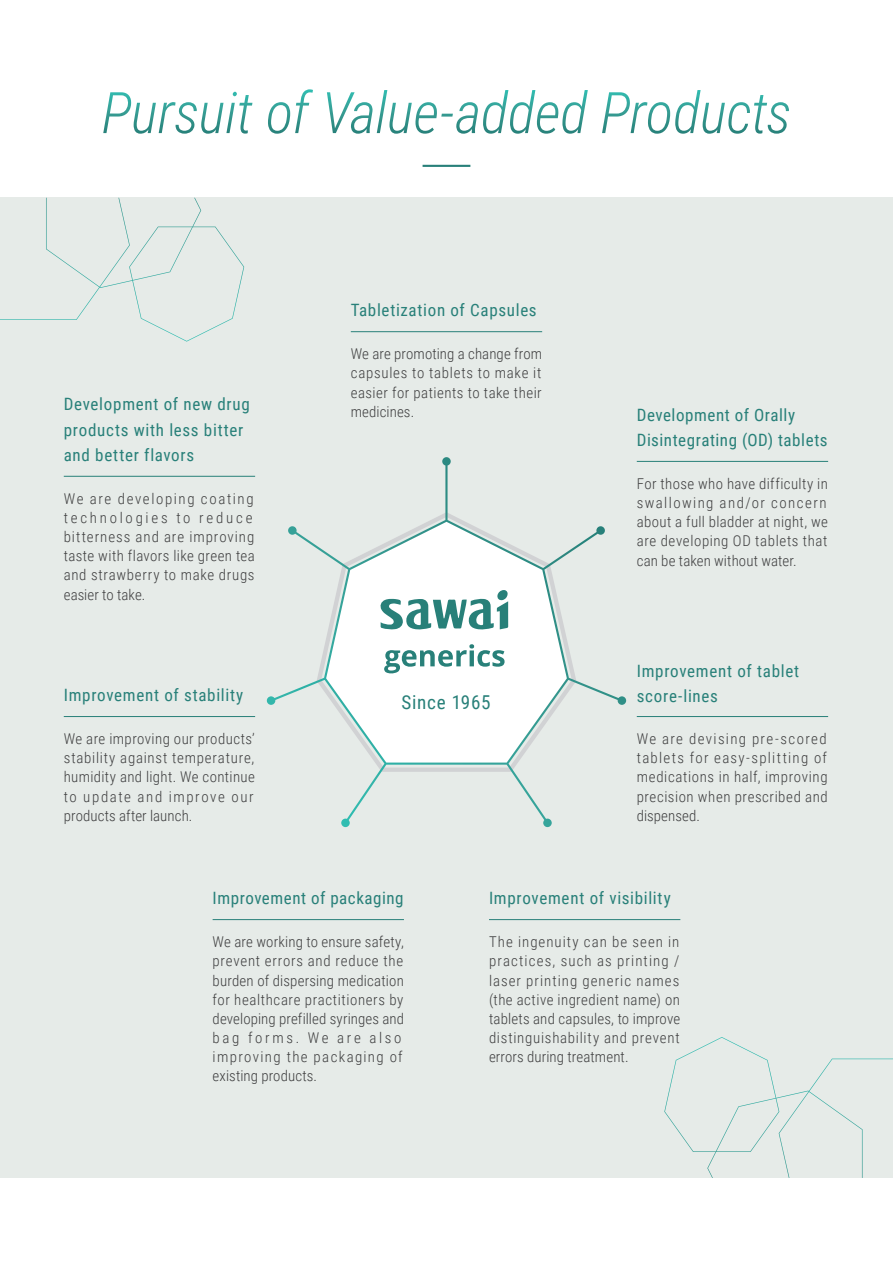
<style>
.page{position:relative;width:893px;height:1263px;background:#fff}
.page>*{position:absolute;margin:0;border:0;box-sizing:border-box;transform-origin:0 0}
.t1{font:19.2px "Roboto Condensed";letter-spacing:.04em;color:#288079}
.t2{font:16.95px/25.5px "Roboto Condensed";letter-spacing:.04em;color:#288079}
.t3{font:300 14.85px/19.2px "Roboto Condensed";letter-spacing:.035em;color:#3e3e3f;text-align:justify}
.t4{font:300 14.85px/19.2px "Roboto Condensed";letter-spacing:.06em;color:#3e3e3f}
</style>
<div class="page">
<div style="left:0;top:198px;width:893px;height:980px;background:#e6ebe8"></div>
<svg style="left:0;top:198px;width:244px;height:144px"></svg>
<svg style="left:664px;top:1037px;width:229px;height:141px"></svg>
<svg style="left:103px;top:89px;width:657px;height:45px"></svg>
<hr style="left:423px;top:165px;width:47px;height:2px;background:#288079">
<svg style="left:267px;top:457px;width:359px;height:370px"></svg>
<hr style="left:351px;top:331px;width:191px;height:1px;background:#288079">
<hr style="left:637px;top:461px;width:191px;height:1px;background:#288079">
<hr style="left:637px;top:716px;width:191px;height:1px;background:#288079">
<hr style="left:213px;top:919px;width:191px;height:1px;background:#288079">
<hr style="left:489px;top:919px;width:191px;height:1px;background:#288079">
<hr style="left:64px;top:716px;width:191px;height:1px;background:#288079">
<hr style="left:64px;top:476px;width:191px;height:1px;background:#288079">
<svg style="left:379px;top:590px;width:129px;height:40px;background:#a2c8c5"></svg>
<svg style="left:384px;top:644px;width:121px;height:29px;background:#bbd7d5"></svg>
<p class="t2" style="left:64px;top:391px;width:188px">Development of new drug products with less bitter and better flavors</p>
<p class="t4" style="left:64px;top:488px;width:193px">We are developing coating technologies to reduce bitterness and are improving taste with flavors like green tea and strawberry to make drugs easier to take.</p>
<p class="t2" style="left:64px;top:682px;width:181px">Improvement of stability</p>
<p class="t3" style="left:64px;top:729px;width:193px">We are improving our products’ stability against temperature, humidity and light. We continue to update and improve our products after launch.</p>
<p class="t2" style="left:351px;top:297px;width:187px">Tabletization of Capsules</p>
<p class="t3" style="left:351px;top:344px;width:193px">We are promoting a change from capsules to tablets to make it easier for patients to take their medicines.</p>
<p class="t1" style="left:401px;top:688px;width:91px">Since 1965</p>
<p class="t2" style="left:637px;top:401px;width:192px">Development of Orally<br>Disintegrating (OD) tablets</p>
<p class="t3" style="left:637px;top:474px;width:193px">For those who have difficulty in swallowing and/or concern about a full bladder at night, we are developing OD tablets that can be taken without water.</p>
<p class="t2" style="left:637px;top:657px;width:164px">Improvement of tablet score-lines</p>
<p class="t3" style="left:637px;top:729px;width:192px">We are devising pre-scored tablets for easy-splitting of medications in half, improving precision when prescribed and dispensed.</p>
<p class="t2" style="left:213px;top:885px;width:193px">Improvement of packaging</p>
<p class="t3" style="left:213px;top:932px;width:193px;text-align:left">We are working to ensure safety, prevent errors and reduce the burden of dispersing medication for healthcare practitioners by developing prefilled syringes and bag forms. We are also improving the packaging of existing products.</p>
<p class="t2" style="left:489px;top:885px;width:183px">Improvement of visibility</p>
<p class="t3" style="left:489px;top:932px;width:193px">The ingenuity can be seen in practices, such as printing / laser printing generic names (the active ingredient name) on tablets and capsules, to improve distinguishability and prevent errors during treatment.</p>
</div>
